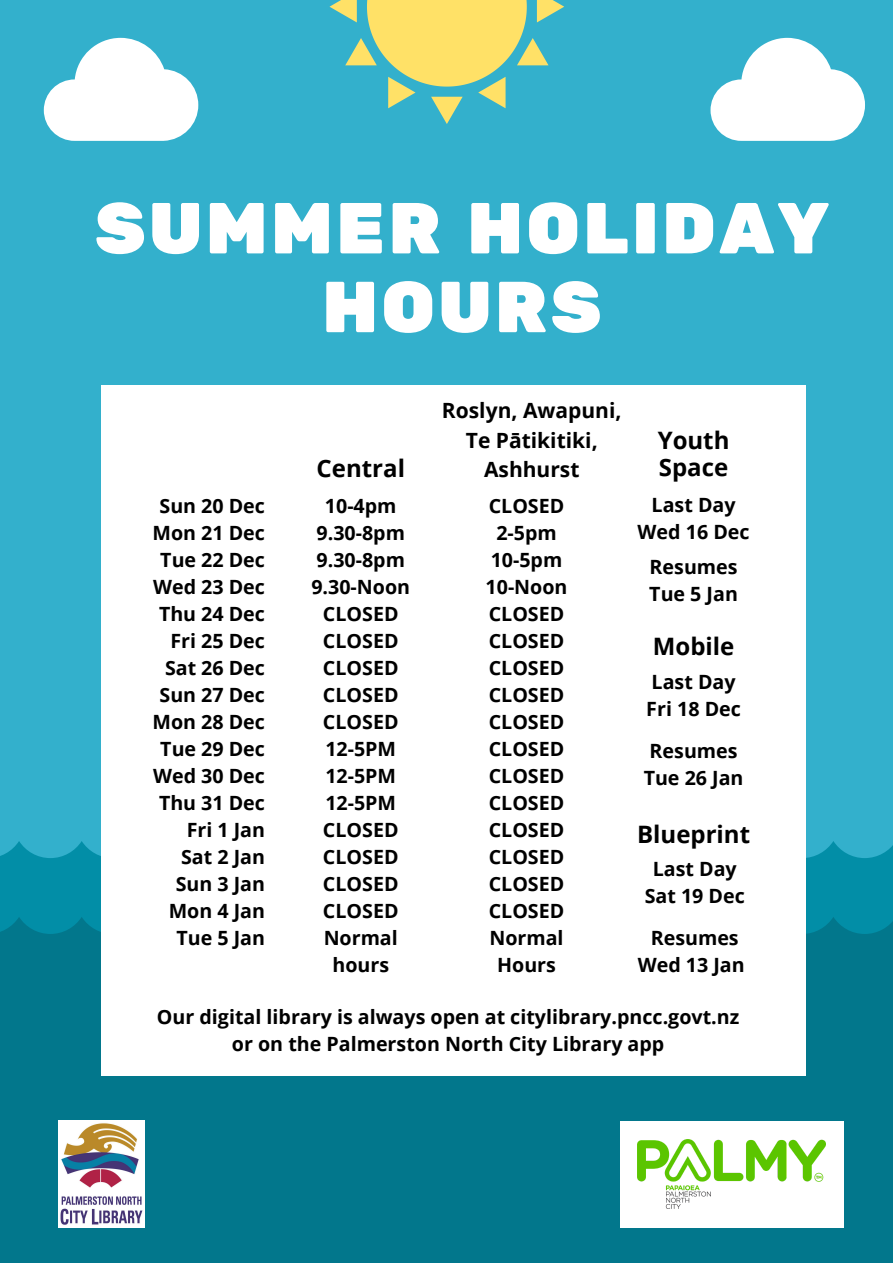
<style>
.page{position:relative;width:893px;height:1263px;background:#33b0cc}
.page>*{position:absolute;margin:0;border:0;box-sizing:border-box;transform-origin:0 0}
.t1{font:72px/78.8px "Rubik One";letter-spacing:.03em;color:#fff;text-align:center}
.t2{font:700 24px "Open Sans";color:#000}
.t3{font:700 21px "Open Sans";color:#000}
.t4{font:700 19.65px/27px "Open Sans";color:#000;text-align:center}
</style>
<div class="page">
<svg style="left:0;top:841px;width:893px;height:76px;background:#0993ac"></svg>
<div style="left:0;top:917px;width:893px;height:346px;background:#02778c"></div>
<svg style="left:329px;top:0;width:235px;height:124px"></svg>
<svg style="left:710px;top:38px;width:155px;height:103px"></svg>
<svg style="left:44px;top:38px;width:154px;height:103px"></svg>
<img style="left:58px;top:1121px;width:87px;height:106px">
<div style="left:102px;top:385px;width:704px;height:691px;background:#fff"></div>
<div style="left:620px;top:1121px;width:223px;height:106px;background:#fff"></div>
<img style="left:637px;top:1139px;width:188px;height:70px">
<p class="t1" style="left:94px;top:191px;width:736px">SUMMER HOLIDAY<br>HOURS</p>
<p class="t2" style="left:316px;top:452px;width:90px">Central</p>
<p class="t3" style="left:442px;top:396px;width:181px">Roslyn, Awapuni,</p>
<p class="t3" style="left:466px;top:425px;width:133px">Te Pātikitiki,</p>
<p class="t3" style="left:484px;top:454px;width:97px">Ashhurst</p>
<p class="t2" style="left:657px;top:423px;width:73px">Youth</p>
<p class="t2" style="left:659px;top:451px;width:71px">Space</p>
<p class="t4" style="left:637px;top:491px;width:113px">Last Day<br>Wed 16 Dec</p>
<p class="t4" style="left:160px;top:492px;width:107px">Sun 20 Dec</p>
<p class="t4" style="left:153px;top:519px;width:114px">Mon 21 Dec</p>
<p class="t4" style="left:160px;top:546px;width:106px">Tue 22 Dec</p>
<p class="t4" style="left:153px;top:573px;width:113px">Wed 23 Dec</p>
<p class="t4" style="left:159px;top:600px;width:107px">Thu 24 Dec</p>
<p class="t4" style="left:170px;top:627px;width:96px">Fri 25 Dec</p>
<p class="t4" style="left:165px;top:654px;width:101px">Sat 26 Dec</p>
<p class="t4" style="left:160px;top:681px;width:107px">Sun 27 Dec</p>
<p class="t4" style="left:153px;top:708px;width:114px">Mon 28 Dec</p>
<p class="t4" style="left:160px;top:735px;width:106px">Tue 29 Dec</p>
<p class="t4" style="left:153px;top:762px;width:113px">Wed 30 Dec</p>
<p class="t4" style="left:159px;top:789px;width:107px">Thu 31 Dec</p>
<p class="t4" style="left:187px;top:816px;width:80px">Fri 1 Jan</p>
<p class="t4" style="left:181px;top:843px;width:85px">Sat 2 Jan</p>
<p class="t4" style="left:176px;top:870px;width:91px">Sun 3 Jan</p>
<p class="t4" style="left:169px;top:897px;width:98px">Mon 4 Jan</p>
<p class="t4" style="left:176px;top:924px;width:90px">Tue 5 Jan</p>
<p class="t4" style="left:489px;top:492px;width:77px">CLOSED</p>
<p class="t4" style="left:496px;top:519px;width:62px">2-5pm</p>
<p class="t4" style="left:491px;top:546px;width:73px">10-5pm</p>
<p class="t4" style="left:485px;top:573px;width:83px">10-Noon</p>
<p class="t4" style="left:489px;top:600px;width:77px">CLOSED</p>
<p class="t4" style="left:489px;top:627px;width:77px">CLOSED</p>
<p class="t4" style="left:489px;top:654px;width:77px">CLOSED</p>
<p class="t4" style="left:489px;top:681px;width:77px">CLOSED</p>
<p class="t4" style="left:489px;top:708px;width:77px">CLOSED</p>
<p class="t4" style="left:489px;top:735px;width:77px">CLOSED</p>
<p class="t4" style="left:489px;top:762px;width:77px">CLOSED</p>
<p class="t4" style="left:489px;top:789px;width:77px">CLOSED</p>
<p class="t4" style="left:489px;top:816px;width:77px">CLOSED</p>
<p class="t4" style="left:489px;top:843px;width:77px">CLOSED</p>
<p class="t4" style="left:489px;top:870px;width:77px">CLOSED</p>
<p class="t4" style="left:489px;top:897px;width:77px">CLOSED</p>
<p class="t4" style="left:489px;top:924px;width:76px">Normal<br>Hours</p>
<p class="t4" style="left:157px;top:1003px;width:584px">Our digital library is always open at citylibrary.pncc.govt.nz or on the Palmerston North City Library app</p>
<p class="t4" style="left:325px;top:492px;width:73px">10-4pm</p>
<p class="t4" style="left:316px;top:519px;width:90px">9.30-8pm</p>
<p class="t4" style="left:316px;top:546px;width:90px">9.30-8pm</p>
<p class="t4" style="left:311px;top:573px;width:100px">9.30-Noon</p>
<p class="t4" style="left:323px;top:600px;width:77px">CLOSED</p>
<p class="t4" style="left:323px;top:627px;width:77px">CLOSED</p>
<p class="t4" style="left:323px;top:654px;width:77px">CLOSED</p>
<p class="t4" style="left:323px;top:681px;width:77px">CLOSED</p>
<p class="t4" style="left:323px;top:708px;width:77px">CLOSED</p>
<p class="t4" style="left:325px;top:735px;width:72px">12-5PM</p>
<p class="t4" style="left:325px;top:762px;width:72px">12-5PM</p>
<p class="t4" style="left:325px;top:789px;width:72px">12-5PM</p>
<p class="t4" style="left:323px;top:816px;width:77px">CLOSED</p>
<p class="t4" style="left:323px;top:843px;width:77px">CLOSED</p>
<p class="t4" style="left:323px;top:870px;width:77px">CLOSED</p>
<p class="t4" style="left:323px;top:897px;width:77px">CLOSED</p>
<p class="t4" style="left:324px;top:924px;width:76px">Normal hours</p>
<p class="t4" style="left:649px;top:553px;width:89px">Resumes</p>
<p class="t4" style="left:649px;top:580px;width:90px">Tue 5 Jan</p>
<p class="t2" style="left:653px;top:630px;width:83px">Mobile</p>
<p class="t4" style="left:651px;top:668px;width:85px">Last Day</p>
<p class="t4" style="left:646px;top:695px;width:96px">Fri 18 Dec</p>
<p class="t4" style="left:649px;top:737px;width:89px">Resumes</p>
<p class="t4" style="left:643px;top:764px;width:101px">Tue 26 Jan</p>
<p class="t2" style="left:637px;top:817px;width:115px">Blueprint</p>
<p class="t4" style="left:644px;top:855px;width:102px">Last Day<br>Sat 19 Dec</p>
<p class="t4" style="left:651px;top:923px;width:89px">Resumes</p>
<p class="t4" style="left:637px;top:950px;width:108px">Wed 13 Jan</p>
</div>
